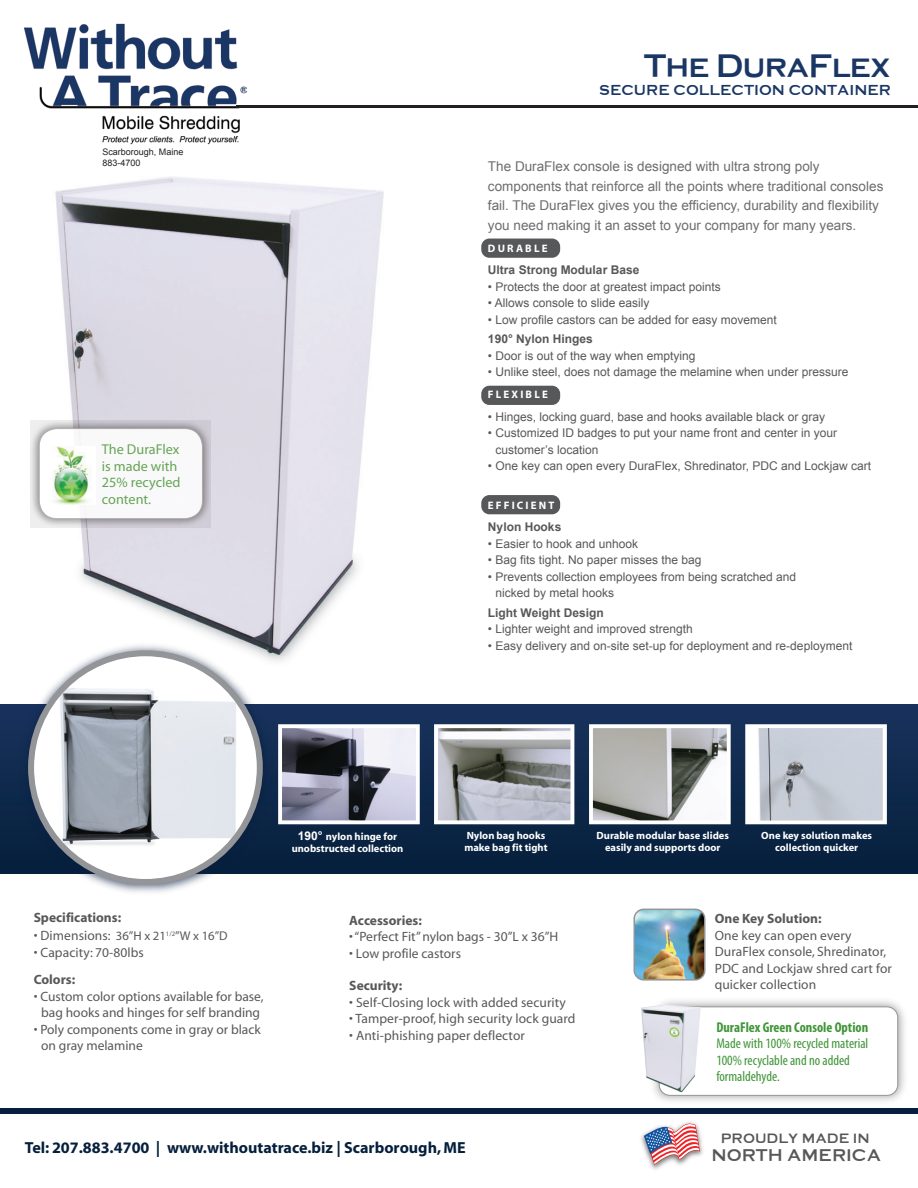
<style>
.page{position:relative;width:918px;height:1188px;background:#fff}
.page>*{position:absolute;margin:0;border:0;box-sizing:border-box;transform-origin:0 0}
.t1{font:33.75px "Media Gothic";letter-spacing:-.04em;color:#193664}
.t2{font:17.55px "Media Gothic";color:#57585a}
.t3{font:700 16.05px "Myriad";color:#051f3c}
.t4{font:15px "Media Gothic";color:#193664}
.t5{font:condensed 14.25px/16.5px "Myriad Pro";color:#3f9537}
.t6{font:14.25px/16.5px "Myriad Pro";color:#66a554}
.t7{font:700 condensed 14.25px "Myriad Pro";color:#3f9537}
.t8{font:14.1px "Media Gothic";color:#57585a}
.t9{font:13.5px/16.5px "Myriad";letter-spacing:.005em;color:#57585a}
.t10{font:13.5px/19.5px "Arial";color:#6c6d70}
.t11{font:700 13.5px "Myriad";color:#57585a}
.t12{font:12.75px "Myriad";color:#58595b}
.t13{font:12px/16.5px "Arial";color:#57585a}
.t14{font:700 12px "Arial";color:#57585a}
.t15{font:700 10.8px "Myriad Pro";letter-spacing:.2em;color:#fff}
.t16{font:700 10.5px/12px "Myriad";color:#fff;text-align:center}
.t17{font:9px/10.8px "Arial";color:#231f20}
.s1{font-size:13.5px;color:#57585a}
.s2{font-family:"Arial";font-size:12px}
</style>
<div class="page">
<div style="left:481px;top:239px;width:79px;height:19px;background:#57585a;border-radius:8px"></div>
<div style="left:481px;top:386px;width:79px;height:19px;background:#57585a;border-radius:8px"></div>
<div style="left:481px;top:495px;width:79px;height:19px;background:#57585a;border-radius:8px"></div>
<div style="left:0;top:704px;width:918px;height:169px;background:linear-gradient(to bottom,#1a345e,#07213d)"></div>
<img style="left:655px;top:1000px;width:250px;height:101px">
<svg style="left:658px;top:1006px;width:240px;height:90px"></svg>
<img style="left:30px;top:177px;width:354px;height:484px">
<img style="left:439px;top:729px;width:130px;height:90px">
<div style="left:434px;top:724px;width:140px;height:100px;border:4px solid #fff"></div>
<img style="left:594px;top:729px;width:132px;height:90px">
<div style="left:589px;top:724px;width:142px;height:100px;border:4px solid #fff"></div>
<img style="left:283px;top:729px;width:132px;height:90px">
<div style="left:278px;top:724px;width:142px;height:100px;border:4px solid #fff"></div>
<div style="left:745px;top:724px;width:142px;height:100px;border:4px solid #fff"></div>
<img style="left:16px;top:638px;width:262px;height:255px">
<svg style="left:31px;top:653px;width:229px;height:229px"></svg>
<img style="left:51px;top:679px;width:194px;height:174px">
<div style="left:28px;top:650px;width:235px;height:235px;border:6px solid #939598;border-radius:50%"></div>
<img style="left:750px;top:729px;width:132px;height:90px">
<div style="left:746px;top:725px;width:140px;height:98px;border:3px solid #fff"></div>
<img style="left:641px;top:1003px;width:63px;height:90px">
<svg style="left:31px;top:420px;width:180px;height:107px;background:#c2c0c6"></svg>
<div style="left:39px;top:429px;width:163px;height:90px;background:#fff;border-radius:18px"></div>
<div style="left:39px;top:428px;width:164px;height:91px;border:1px solid #a7a2a0;border-radius:18px"></div>
<img style="left:53px;top:446px;width:38px;height:58px">
<img style="left:634px;top:909px;width:69px;height:69px">
<div style="left:634px;top:909px;width:72px;height:72px;border:2px solid #939598;border-radius:9px"></div>
<div style="left:211px;top:254px;width:59px;height:33px;background:#e1deea"></div>
<img style="left:641px;top:1134px;width:62px;height:21px">
<svg style="left:644px;top:1122px;width:57px;height:48px"></svg>
<div style="left:0;top:1108px;width:918px;height:6px;background:#051f3c"></div>
<img style="left:25px;top:23px;width:221px;height:122px">
<hr style="left:237px;top:106px;width:681px;height:2px;background:#231f20">
<p class="t17" style="left:102px;top:146px;width:83px">Scarborough, Maine<br>883-4700</p>
<p class="t6" style="left:102px;top:441px;width:80px">The DuraFlex is made with<br>25% recycled content.</p>
<h1 class="t1" style="left:644px;top:47px;width:249px">The DuraFlex</h1>
<p class="t4" style="left:599px;top:81px;width:293px">SECURE COLLECTION CONTAINER</p>
<p class="t10" style="left:488px;top:157px;width:397px">The DuraFlex console is designed with ultra strong poly components that reinforce all the points where traditional consoles fail. The DuraFlex gives you the efficiency, durability and flexibility you need making it an asset to your company for many years.</p>
<p class="t15" style="left:488px;top:241px;width:61px">DURABLE</p>
<p class="t14" style="left:488px;top:262px;width:153px">Ultra Strong Modular Base</p>
<p class="t13" style="left:488px;top:279px;width:234px">• Protects the door at greatest impact points</p>
<p class="t13" style="left:488px;top:295px;width:163px">• Allows console to slide easily</p>
<p class="t13" style="left:488px;top:312px;width:290px">• Low profile castors can be added for easy movement</p>
<p class="t14" style="left:488px;top:331px;width:106px">190° Nylon Hinges</p>
<p class="t13" style="left:488px;top:348px;width:209px">• Door is out of the way when emptying</p>
<p class="t13" style="left:488px;top:364px;width:362px">• Unlike steel, does not damage the melamine when under pressure</p>
<p class="t15" style="left:488px;top:388px;width:61px">FLEXIBLE</p>
<p class="t13" style="left:488px;top:409px;width:339px">• Hinges, locking guard, base and hooks available black or gray</p>
<p class="t13" style="left:495px;top:425px;width:343px;text-indent:-8px">• Customized ID badges to put your name front and center in your customer’s location</p>
<p class="t13" style="left:488px;top:458px;width:385px">• One key can open every DuraFlex, Shredinator, PDC and Lockjaw cart</p>
<p class="t15" style="left:488px;top:498px;width:68px">EFFICIENT</p>
<p class="t14" style="left:488px;top:519px;width:75px">Nylon Hooks</p>
<p class="t13" style="left:488px;top:536px;width:152px">• Easier to hook and unhook</p>
<p class="t13" style="left:488px;top:552px;width:215px">• Bag fits tight. No paper misses the bag</p>
<p class="t13" style="left:495px;top:569px;width:302px;text-indent:-8px">• Prevents collection employees from being scratched and nicked by metal hooks</p>
<p class="t14" style="left:488px;top:605px;width:117px">Light Weight Design</p>
<p class="t13" style="left:488px;top:621px;width:206px">• Lighter weight and improved strength</p>
<p class="t13" style="left:488px;top:638px;width:366px">• Easy delivery and on-site set-up for deployment and re-deployment</p>
<p class="t11" style="left:34px;top:911px;width:89px">Specifications:</p>
<p class="t12" style="left:34px;top:930px;width:196px"><span class="s1">• Dimensions:</span> 36”H x 21<sup>1/2</sup>”W x 16”D</p>
<p class="t9" style="left:34px;top:945px;width:112px">• Capacity: 70-80lbs</p>
<p class="t11" style="left:34px;top:973px;width:43px">Colors:</p>
<p class="t9" style="left:34px;top:989px;width:231px;text-align:center">• Custom color options available for base, bag hooks and hinges for self branding</p>
<p class="t9" style="left:41px;top:1022px;width:221px;text-indent:-8px">• Poly components come in gray or black on gray melamine</p>
<p class="t16" style="left:292px;top:831px;width:113px"><span class="s2">190°</span> nylon hinge for unobstructed collection</p>
<p class="t16" style="left:464px;top:830px;width:85px;text-align:left">Nylon bag hooks make bag fit tight</p>
<p class="t16" style="left:597px;top:830px;width:134px">Durable modular base slides easily and supports door</p>
<p class="t16" style="left:761px;top:830px;width:112px">One key solution makes collection quicker</p>
<p class="t11" style="left:349px;top:913px;width:74px">Accessories:</p>
<p class="t9" style="left:349px;top:929px;width:211px">•“Perfect Fit”nylon bags - 30”L x 36”H</p>
<p class="t9" style="left:349px;top:945px;width:113px">• Low profile castors</p>
<p class="t11" style="left:349px;top:979px;width:55px">Security:</p>
<p class="t9" style="left:349px;top:995px;width:218px">• Self-Closing lock with added security</p>
<p class="t9" style="left:349px;top:1011px;width:228px">• Tamper-proof, high security lock guard</p>
<p class="t9" style="left:349px;top:1028px;width:177px">• Anti-phishing paper deflector</p>
<p class="t11" style="left:715px;top:912px;width:108px">One Key Solution:</p>
<p class="t9" style="left:715px;top:927px;width:179px">One key can open every<br>DuraFlex console, Shredinator,<br>PDC and Lockjaw shred cart for quicker collection</p>
<p class="t7" style="left:716px;top:1018px;width:153px">DuraFlex Green Console Option</p>
<p class="t5" style="left:716px;top:1035px;width:153px">Made with 100% recycled material<br>100% recyclable and no added formaldehyde.</p>
<h3 class="t3" style="left:25px;top:1140px;width:442px">Tel: 207.883.4700 | www.withoutatrace.biz | Scarborough, ME</h3>
<p class="t8" style="left:721px;top:1131px;width:150px">PROUDLY MADE IN</p>
<h2 class="t2" style="left:711px;top:1145px;width:171px">NORTH AMERICA</h2>
</div>
